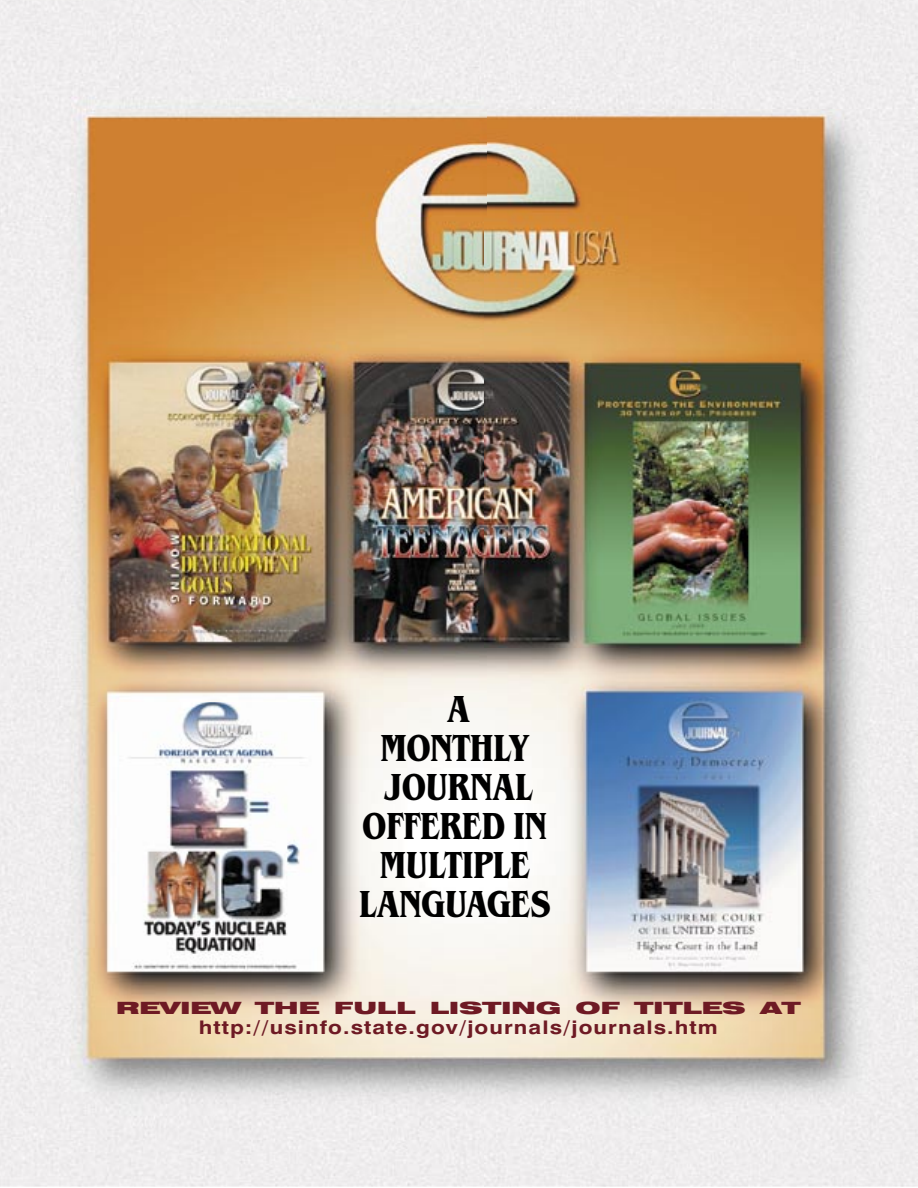
<style>
.page{position:relative;width:918px;height:1188px;background:#fff}
.page>*{position:absolute;margin:0;border:0;box-sizing:border-box;transform-origin:0 0}
.t1{font:700 39px/39px "Benguiat Cd ITC";letter-spacing:-.02em;color:#000;text-align:center;scale:.92 1}
.t2{font:700 18.75px "Swiss 721 BT";letter-spacing:.05em;color:#6e1a24;scale:1.21 1}
.t3{font:900 expanded 16.8px "Swiss 721 BT";letter-spacing:-.02em;color:#6e1a24;scale:1.43 1}
</style>
<div class="page">
<img style="left:0;top:702px;width:485px;height:485px">
<img style="left:485px;top:648px;width:432px;height:539px">
<img style="left:0;top:217px;width:487px;height:485px">
<img style="left:485px;top:109px;width:432px;height:539px">
<img style="left:0;top:0;width:487px;height:217px">
<h1 class="t1" style="left:359px;top:689px;width:210px">A<br>MONTHLY<br>JOURNAL<br>OFFERED IN<br>MULTIPLE<br>LANGUAGES</h1>
<p class="t3" style="left:116px;top:998px;width:481px">REVIEW THE FULL LISTING OF TITLES AT</p>
<p class="t2" style="left:199px;top:1015px;width:430px">http://usinfo.state.gov/journals/journals.htm</p>
</div>
